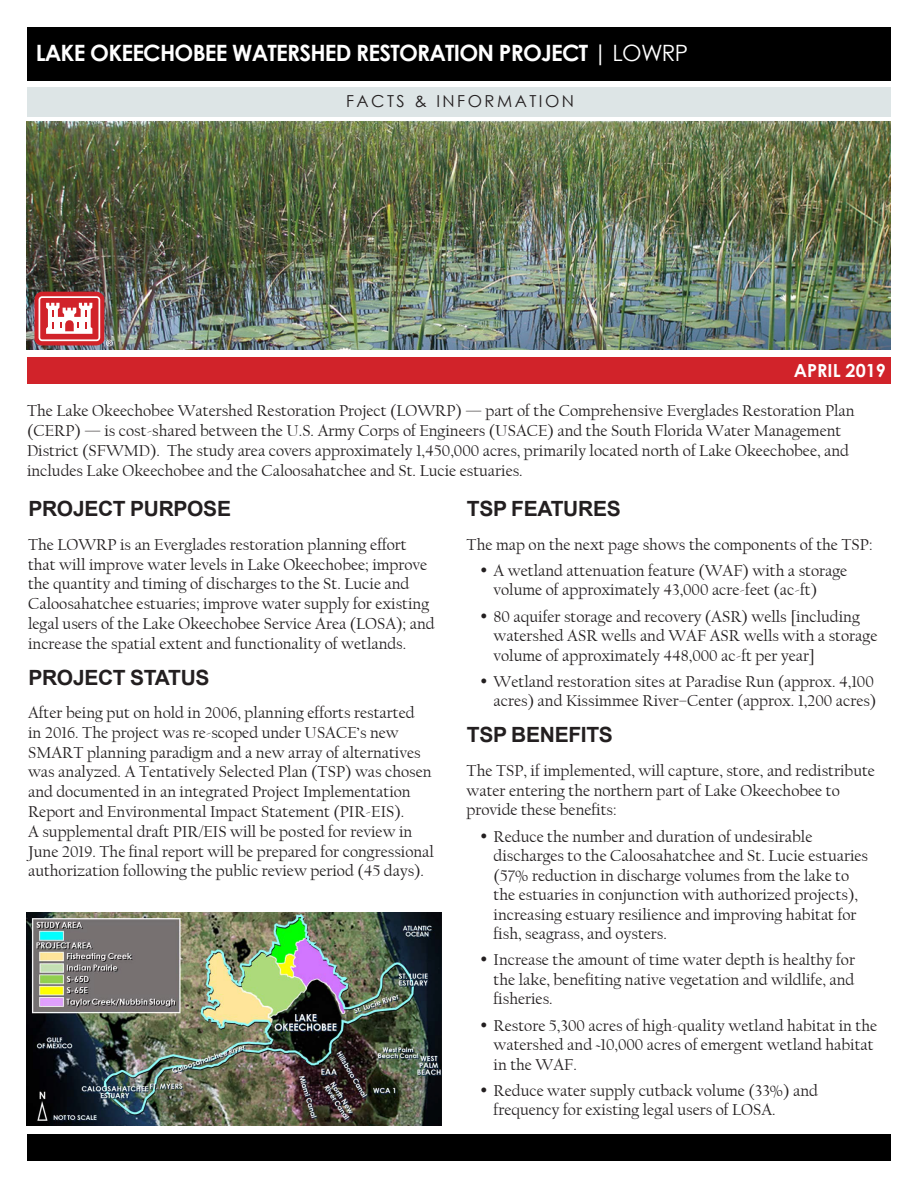
<style>
.page{position:relative;width:918px;height:1188px;background:#fff}
.page>*{position:absolute;margin:0;border:0;box-sizing:border-box;transform-origin:0 0}
.t1{font:700 22.5px "Century Gothic";letter-spacing:-.035em;color:#fff}
.Heading_1{font:700 21px "Arial";letter-spacing:-.015em;color:#231f20}
.t2{font:700 18px "Century Gothic";color:#fff}
.Body{font:16.5px/19.8px "Californian FB";color:#231f20}
.Facts_header{font:16.5px "Century Gothic";letter-spacing:.15em;color:#231f20}
.s1{font-weight:400}
</style>
<div class="page">
<img style="left:26px;top:122px;width:864px;height:227px">
<div style="left:27px;top:87px;width:864px;height:29px;background:#dde5e6"></div>
<div style="left:27px;top:27px;width:864px;height:54px;background:#000"></div>
<div style="left:27px;top:357px;width:864px;height:27px;background:#d1232a"></div>
<svg style="left:35px;top:292px;width:78px;height:54px"></svg>
<div style="left:27px;top:1134px;width:864px;height:27px;background:#000"></div>
<img style="left:27px;top:913px;width:415px;height:213px">
<h1 class="t1" style="left:36px;top:36px;width:654px">LAKE OKEECHOBEE WATERSHED RESTORATION PROJECT <span class="s1">| LOWRP</span></h1>
<p class="Facts_header" style="left:346px;top:89px;width:230px">FACTS &amp; INFORMATION</p>
<p class="t2" style="left:794px;top:356px;width:94px">APRIL 2019</p>
<p class="Body" style="left:27px;top:401px;width:829px">The Lake Okeechobee Watershed Restoration Project (LOWRP) — part of the Comprehensive Everglades Restoration Plan (CERP) — is cost-shared between the U.S. Army Corps of Engineers (USACE) and the South Florida Water Management District (SFWMD). The study area covers approximately 1,450,000 acres, primarily located north of Lake Okeechobee, and includes Lake Okeechobee and the Caloosahatchee and St. Lucie estuaries.</p>
<h2 class="Heading_1" style="left:28px;top:494px;width:204px">PROJECT PURPOSE</h2>
<p class="Body" style="left:28px;top:535px;width:408px">The LOWRP is an Everglades restoration planning effort that will improve water levels in Lake Okeechobee; improve the quantity and timing of discharges to the St. Lucie and Caloosahatchee estuaries; improve water supply for existing legal users of the Lake Okeechobee Service Area (LOSA); and increase the spatial extent and functionality of wetlands.</p>
<h2 class="Heading_1" style="left:28px;top:663px;width:183px">PROJECT STATUS</h2>
<p class="Body" style="left:28px;top:703px;width:407px">After being put on hold in 2006, planning efforts restarted<br>in 2016. The project was re-scoped under USACE’s new SMART planning paradigm and a new array of alternatives was analyzed. A Tentatively Selected Plan (TSP) was chosen and documented in an integrated Project Implementation Report and Environmental Impact Statement (PIR-EIS).<br>A supplemental draft PIR/EIS will be posted for review in June 2019. The final report will be prepared for congressional authorization following the public review period (45 days).</p>
<h2 class="Heading_1" style="left:467px;top:494px;width:155px">TSP FEATURES</h2>
<p class="Body" style="left:467px;top:535px;width:407px">The map on the next page shows the components of the TSP:</p>
<p class="Body" style="left:494px;top:561px;width:355px">A wetland attenuation feature (WAF) with a storage volume of approximately 43,000 acre-feet (ac-ft)</p>
<p class="Body" style="left:494px;top:607px;width:385px">80 aquifer storage and recovery (ASR) wells [including watershed ASR wells and WAF ASR wells with a storage volume of approximately 448,000 ac-ft per year]</p>
<p class="Body" style="left:494px;top:672px;width:384px">Wetland restoration sites at Paradise Run (approx. 4,100 acres) and Kissimmee River–Center (approx. 1,200 acres)</p>
<h2 class="Heading_1" style="left:467px;top:720px;width:147px">TSP BENEFITS</h2>
<p class="Body" style="left:467px;top:761px;width:410px">The TSP, if implemented, will capture, store, and redistribute water entering the northern part of Lake Okeechobee to provide these benefits:</p>
<p class="Body" style="left:494px;top:827px;width:376px">Reduce the number and duration of undesirable discharges to the Caloosahatchee and St. Lucie estuaries (57% reduction in discharge volumes from the lake to the estuaries in conjunction with authorized projects), increasing estuary resilience and improving habitat for fish, seagrass, and oysters.</p>
<p class="Body" style="left:494px;top:950px;width:363px;text-align:justify">Increase the amount of time water depth is healthy for the lake, benefiting native vegetation and wildlife, and fisheries.</p>
<p class="Body" style="left:494px;top:1016px;width:385px">Restore 5,300 acres of high-quality wetland habitat in the watershed and ~10,000 acres of emergent wetland habitat in the WAF.</p>
<p class="Body" style="left:494px;top:1081px;width:326px">Reduce water supply cutback volume (33%) and frequency for existing legal users of LOSA.</p>
</div>
